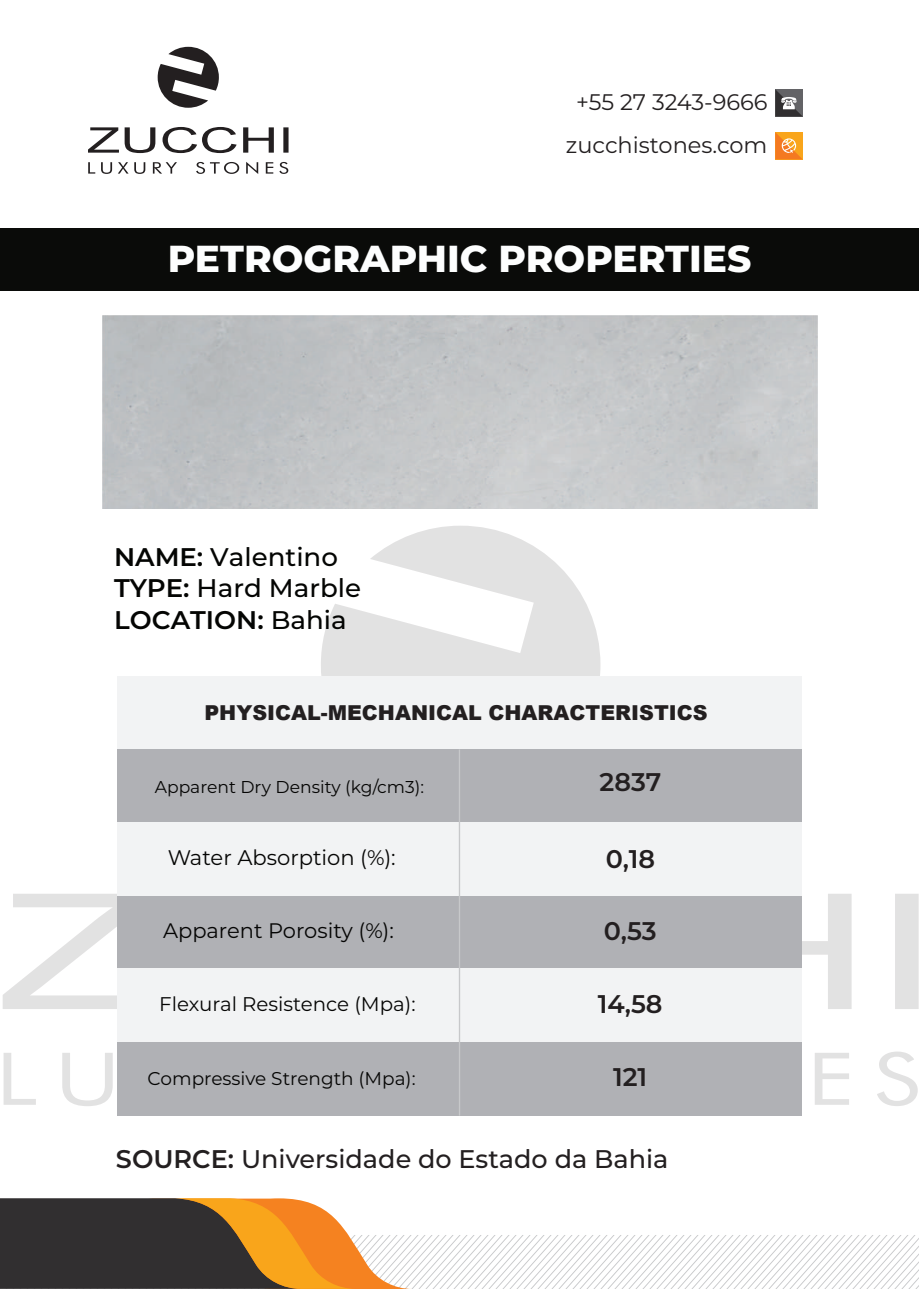
<style>
.page{position:relative;width:919px;height:1289px;background:#fff}
.page>*{position:absolute;margin:0;border:0;box-sizing:border-box;transform-origin:0 0}
.t1{font:800 37.5px "Montserrat";color:#fdfefe}
.t2{font:500 25.5px/31.5px "Montserrat";color:#040503}
.t3{font:500 25.5px "Montserrat";color:#231f20}
.t4{font:600 25.5px "Montserrat";color:#231f20}
.t5{font:22.5px/42.5px "Montserrat";color:#231f20;text-align:center}
.t6{font:21.15px "Montserrat";color:#050504}
.t7{font:21px "Montserrat";color:#050504}
.t8{font:900 20.55px "Arial";color:#231f20}
.t9{font:19.8px "Montserrat";color:#050504}
.t10{font:18.45px "Montserrat";color:#050504}
.t11{font:17.1px "Montserrat";color:#050504}
.s1{font-weight:600}
</style>
<div class="page">
<svg style="left:321px;top:526px;width:279px;height:150px;fill:#e2e2e2"></svg>
<svg style="left:3px;top:891px;width:915px;height:120px"></svg>
<svg style="left:4px;top:1050px;width:913px;height:56px"></svg>
<img style="left:412px;top:1235px;width:503px;height:53px">
<img style="left:356px;top:1235px;width:56px;height:53px">
<div style="left:0;top:1198px;width:175px;height:90px;background:#312f30"></div>
<img style="left:175px;top:1198px;width:181px;height:90px">
<img style="left:775px;top:132px;width:27px;height:27px">
<img style="left:781px;top:138px;width:15px;height:15px">
<img style="left:775px;top:89px;width:27px;height:27px">
<img style="left:781px;top:97px;width:15px;height:12px">
<svg style="left:158px;top:47px;width:61px;height:61px"></svg>
<svg style="left:88px;top:127px;width:200px;height:26px"></svg>
<svg style="left:88px;top:162px;width:200px;height:12px"></svg>
<div style="left:0;top:228px;width:918px;height:62px;background:#0a0b09"></div>
<div style="left:117px;top:676px;width:684px;height:73px;background:#f2f3f4"></div>
<div style="left:117px;top:749px;width:684px;height:74px;background:#b0b1b5"></div>
<div style="left:117px;top:822px;width:684px;height:74px;background:#f2f3f4"></div>
<div style="left:117px;top:896px;width:684px;height:73px;background:#b0b1b5"></div>
<div style="left:117px;top:968px;width:684px;height:74px;background:#f2f3f4"></div>
<div style="left:117px;top:1042px;width:684px;height:73px;background:#b0b1b5"></div>
<hr style="left:458px;top:749px;width:2px;height:366px;background:#c7c8ca">
<p class="t5" style="left:566px;top:80px;width:203px">+55 27 3243-9666 zucchistones.com</p>
<h1 class="t1" style="left:168px;top:231px;width:585px">PETROGRAPHIC PROPERTIES</h1>
<p class="t2" style="left:114px;top:540px;width:248px"><span class="s1">NAME:</span> Valentino<br><span class="s1">TYPE:</span> Hard Marble<br><span class="s1">LOCATION:</span> Bahia</p>
<p class="t8" style="left:204px;top:698px;width:504px">PHYSICAL-MECHANICAL CHARACTERISTICS</p>
<p class="t11" style="left:155px;top:775px;width:271px">Apparent Dry Density (kg/cm3):</p>
<p class="t4" style="left:599px;top:763px;width:63px">2837</p>
<p class="t6" style="left:168px;top:842px;width:229px">Water Absorption (%):</p>
<p class="t4" style="left:605px;top:841px;width:51px">0,18</p>
<p class="t7" style="left:163px;top:916px;width:232px">Apparent Porosity (%):</p>
<p class="t9" style="left:159px;top:990px;width:258px">Flexural Resistence (Mpa):</p>
<p class="t4" style="left:603px;top:912px;width:54px">0,53</p>
<p class="t4" style="left:597px;top:985px;width:66px">14,58</p>
<p class="t10" style="left:148px;top:1065px;width:269px">Compressive Strength (Mpa):</p>
<p class="t4" style="left:613px;top:1059px;width:36px">121</p>
<p class="t3" style="left:116px;top:1140px;width:554px"><span class="s1">SOURCE:</span> Universidade do Estado da Bahia</p>
</div>
